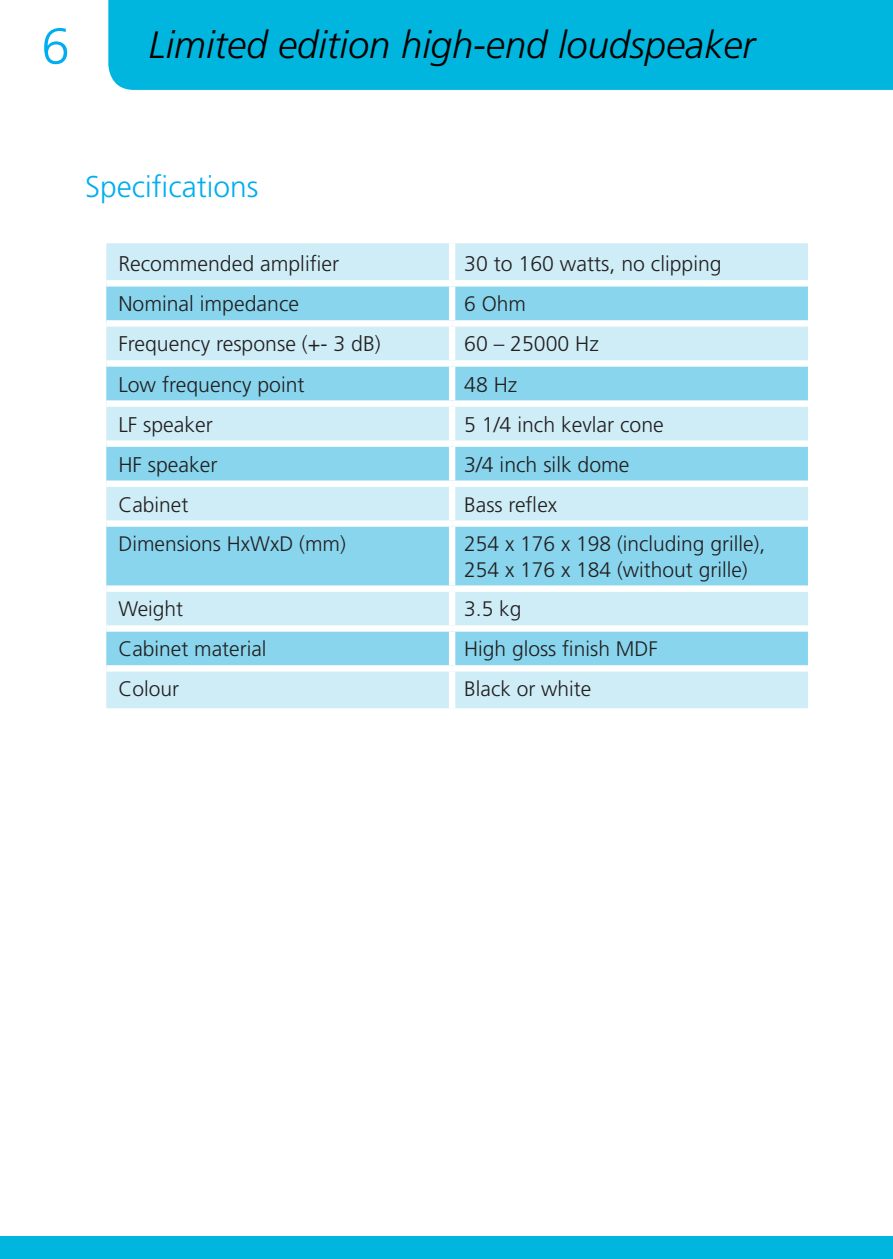
<style>
.page{position:relative;width:893px;height:1259px;background:#fff}
.page>*{position:absolute;margin:0;border:0;box-sizing:border-box;transform-origin:0 0}
.t1{font:300 51px "Frutiger LT Std";color:#00aeef}
.t2{font:italic 300 38.1px "Frutiger LT Std";color:#000}
.Title_Chapter{font:300 30px "Frutiger LT Std";color:#00aeef}
.Text_table{font:300 21.3px "Frutiger LT Std";color:#231f20}
.Text_table-2{font:300 21px/25.2px "Frutiger LT Std";color:#231f20}
</style>
<div class="page">
<div style="left:108px;top:0;width:785px;height:90px;background:#00b6de"></div>
<div style="left:0;top:1236px;width:893px;height:23px;background:#00b6de"></div>
<div style="left:106px;top:243px;width:702px;height:465px;background:#cfedf7"></div>
<svg style="left:106px;top:286px;width:702px;height:379px;background:#a5def1"></svg>
<div style="left:449px;top:243px;width:6px;height:37px;background:#fff"></div>
<div style="left:449px;top:286px;width:6px;height:34px;background:#fff"></div>
<div style="left:449px;top:327px;width:6px;height:33px;background:#fff"></div>
<div style="left:449px;top:367px;width:6px;height:33px;background:#fff"></div>
<div style="left:449px;top:407px;width:6px;height:33px;background:#fff"></div>
<div style="left:449px;top:447px;width:6px;height:33px;background:#fff"></div>
<div style="left:449px;top:487px;width:6px;height:33px;background:#fff"></div>
<div style="left:449px;top:527px;width:6px;height:58px;background:#fff"></div>
<div style="left:449px;top:592px;width:6px;height:33px;background:#fff"></div>
<div style="left:449px;top:632px;width:6px;height:33px;background:#fff"></div>
<div style="left:449px;top:671px;width:6px;height:37px;background:#fff"></div>
<div style="left:106px;top:280px;width:346px;height:6px;background:#fff"></div>
<div style="left:452px;top:280px;width:356px;height:6px;background:#fff"></div>
<div style="left:106px;top:360px;width:346px;height:7px;background:#fff"></div>
<div style="left:452px;top:360px;width:356px;height:7px;background:#fff"></div>
<div style="left:106px;top:440px;width:346px;height:7px;background:#fff"></div>
<div style="left:452px;top:440px;width:356px;height:7px;background:#fff"></div>
<div style="left:106px;top:520px;width:346px;height:7px;background:#fff"></div>
<div style="left:452px;top:520px;width:356px;height:7px;background:#fff"></div>
<div style="left:106px;top:625px;width:346px;height:7px;background:#fff"></div>
<div style="left:452px;top:625px;width:356px;height:7px;background:#fff"></div>
<div style="left:106px;top:320px;width:346px;height:7px;background:#fff"></div>
<div style="left:452px;top:320px;width:356px;height:7px;background:#fff"></div>
<div style="left:106px;top:400px;width:346px;height:7px;background:#fff"></div>
<div style="left:452px;top:400px;width:356px;height:7px;background:#fff"></div>
<div style="left:106px;top:480px;width:346px;height:7px;background:#fff"></div>
<div style="left:452px;top:480px;width:356px;height:7px;background:#fff"></div>
<div style="left:106px;top:585px;width:346px;height:7px;background:#fff"></div>
<div style="left:452px;top:585px;width:356px;height:7px;background:#fff"></div>
<div style="left:106px;top:665px;width:346px;height:6px;background:#fff"></div>
<div style="left:452px;top:665px;width:356px;height:6px;background:#fff"></div>
<h1 class="t1" style="left:41px;top:17px;width:30px">6</h1>
<h2 class="t2" style="left:149px;top:23px;width:608px">Limited edition high-end loudspeaker</h2>
<p class="Title_Chapter" style="left:85px;top:170px;width:175px">Specifications</p>
<p class="Text_table" style="left:118px;top:252px;width:222px">Recommended amplifier</p>
<p class="Text_table" style="left:464px;top:252px;width:259px">30 to 160 watts, no clipping</p>
<p class="Text_table" style="left:118px;top:292px;width:182px">Nominal impedance</p>
<p class="Text_table-2" style="left:464px;top:292px;width:63px">6 Ohm</p>
<p class="Text_table" style="left:118px;top:332px;width:264px">Frequency response (+- 3 dB)</p>
<p class="Text_table" style="left:464px;top:332px;width:136px">60 – 25000 Hz</p>
<p class="Text_table" style="left:118px;top:372px;width:188px">Low frequency point</p>
<p class="Text_table" style="left:464px;top:372px;width:55px">48 Hz</p>
<p class="Text_table" style="left:118px;top:412px;width:96px">LF speaker</p>
<p class="Text_table" style="left:464px;top:412px;width:201px">5 1/4 inch kevlar cone</p>
<p class="Text_table" style="left:118px;top:452px;width:101px">HF speaker</p>
<p class="Text_table" style="left:464px;top:452px;width:167px">3/4 inch silk dome</p>
<p class="Text_table-2" style="left:118px;top:492px;width:72px">Cabinet</p>
<p class="Text_table-2" style="left:464px;top:492px;width:94px">Bass reflex</p>
<p class="Text_table-2" style="left:118px;top:532px;width:229px">Dimensions HxWxD (mm)</p>
<p class="Text_table-2" style="left:464px;top:532px;width:303px">254 x 176 x 198 (including grille),<br>254 x 176 x 184 (without grille)</p>
<p class="Text_table-2" style="left:118px;top:597px;width:66px">Weight</p>
<p class="Text_table-2" style="left:464px;top:597px;width:59px">3.5 kg</p>
<p class="Text_table-2" style="left:118px;top:637px;width:150px">Cabinet material</p>
<p class="Text_table-2" style="left:464px;top:637px;width:195px">High gloss finish MDF</p>
<p class="Text_table-2" style="left:118px;top:676px;width:62px">Colour</p>
<p class="Text_table-2" style="left:464px;top:676px;width:129px">Black or white</p>
</div>
